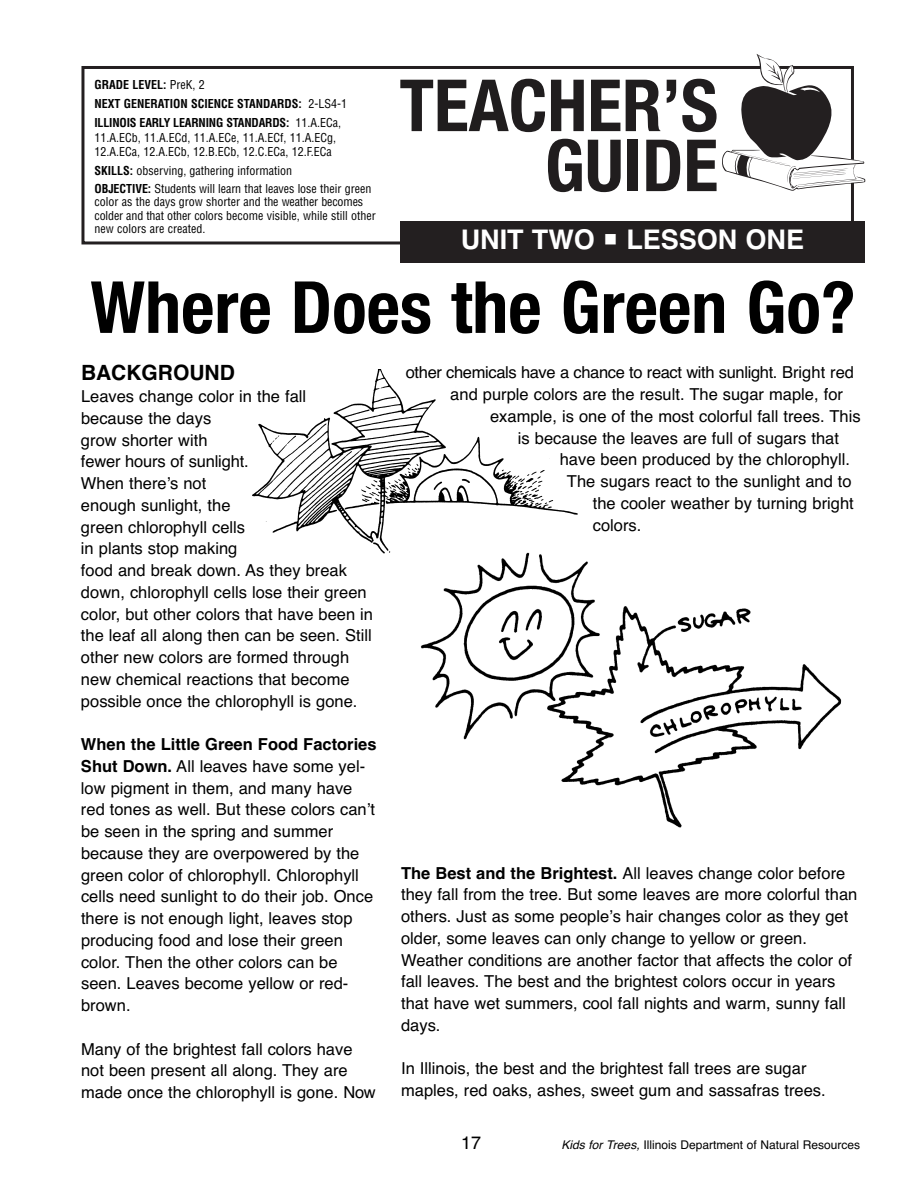
<style>
.page{position:relative;width:918px;height:1188px;background:#fff}
.page>*{position:absolute;margin:0;border:0;box-sizing:border-box;transform-origin:0 0}
.t1{font:700 condensed 72px "Helvetica Neue LT Std";color:#000}
.t2{font:700 condensed 72px/60px "Helvetica Neue LT Std";color:#201d1e;text-align:right}
.t3{font:700 27px "Helvetica";color:#fff}
.t4{font:700 21px "Helvetica";color:#000}
.t5{font:18px "Helvetica";color:#000}
.t6{font:16.5px/21.8px "Helvetica";color:#000}
.t7{font:16.5px "Helvetica";letter-spacing:-.02em;color:#000}
.t8{font:condensed 12px/13.5px "Helvetica";color:#000}
.t9{font:700 condensed 12px/18.9px "Helvetica";color:#000}
.t10{font:12px "Helvetica";color:#000}
.s1{font-weight:400}
.s2{font-weight:700}
.s3{font-style:italic}
</style>
<div class="page">
<div style="left:81px;top:66px;width:773px;height:178px;border:3px solid #231f20"></div>
<svg style="left:722px;top:54px;width:143px;height:137px"></svg>
<div style="left:400px;top:221px;width:465px;height:41px;background:#231f20"></div>
<img style="left:252px;top:369px;width:326px;height:185px">
<div style="left:400px;top:546px;width:464px;height:296px;background:#fff"></div>
<img style="left:420px;top:552px;width:422px;height:276px">
<p class="t9" style="left:94px;top:76px;width:254px">GRADE LEVEL: <span class="s1">PreK, 2<br></span>NEXT GENERATION SCIENCE STANDARDS: <span class="s1">2-LS4-1<br></span>ILLINOIS EARLY LEARNING STANDARDS: <span class="s1">11.A.ECa,</span></p>
<p class="t8" style="left:94px;top:130px;width:243px;line-height:14.4px">11.A.ECb, 11.A.ECd, 11.A.ECe, 11.A.ECf, 11.A.ECg,<br>12.A.ECa, 12.A.ECb, 12.B.ECb, 12.C.ECa, 12.F.ECa</p>
<p class="t8" style="left:94px;top:162px;width:278px;line-height:18px"><span class="s2">SKILLS:</span> observing, gathering information<br><span class="s2">OBJECTIVE:</span> Students will learn that leaves lose their green</p>
<p class="t8" style="left:94px;top:196px;width:283px">color as the days grow shorter and the weather becomes colder and that other colors become visible, while still other new colors are created.</p>
<h1 class="t2" style="left:399px;top:82px;width:320px">TEACHER’S<br>GUIDE</h1>
<h2 class="t3" style="left:461px;top:224px;width:345px">UNIT TWO ○ LESSON ONE</h2>
<h1 class="t1" style="left:90px;top:281px;width:767px">Where Does the Green Go?</h1>
<p class="t4" style="left:81px;top:361px;width:155px">BACKGROUND</p>
<p class="t6" style="left:81px;top:386px;width:294px">Leaves change color in the fall<br>because the days<br>grow shorter with<br>fewer hours of sunlight.<br>When there’s not<br>enough sunlight, the<br>green chlorophyll cells<br>in plants stop making<br>food and break down. As they break down, chlorophyll cells lose their green color, but other colors that have been in the leaf all along then can be seen. Still other new colors are formed through new chemical reactions that become possible once the chlorophyll is gone.</p>
<p class="t6" style="left:81px;top:734px;width:297px"><span class="s2">When the Little Green Food Factories Shut Down.</span> All leaves have some yel&shy;low pigment in them, and many have red tones as well. But these colors can’t be seen in the spring and summer because they are overpowered by the green color of chlorophyll. Chlorophyll cells need sunlight to do their job. Once there is not enough light, leaves stop producing food and lose their green color. Then the other colors can be seen. Leaves become yellow or red&shy;brown.</p>
<p class="t6" style="left:81px;top:1038px;width:296px">Many of the brightest fall colors have not been present all along. They are made once the chlorophyll is gone. Now</p>
<p class="t7" style="left:406px;top:363px;width:450px">other chemicals have a chance to react with sunlight. Bright red</p>
<p class="t6" style="left:450px;top:384px;width:394px">and purple colors are the result. The sugar maple, for</p>
<p class="t6" style="left:490px;top:405px;width:372px">example, is one of the most colorful fall trees. This</p>
<p class="t6" style="left:518px;top:427px;width:323px">is because the leaves are full of sugars that</p>
<p class="t6" style="left:560px;top:449px;width:292px">have been produced by the chlorophyll.</p>
<p class="t6" style="left:567px;top:471px;width:286px">The sugars react to the sunlight and to</p>
<p class="t6" style="left:593px;top:492px;width:262px">the cooler weather by turning bright</p>
<p class="t6" style="left:593px;top:514px;width:50px">colors.</p>
<p class="t6" style="left:401px;top:862px;width:458px"><span class="s2">The Best and the Brightest.</span> All leaves change color before they fall from the tree. But some leaves are more colorful than others. Just as some people’s hair changes color as they get older, some leaves can only change to yellow or green.<br>Weather conditions are another factor that affects the color of fall leaves. The best and the brightest colors occur in years that have wet summers, cool fall nights and warm, sunny fall days.</p>
<p class="t6" style="left:401px;top:1058px;width:426px">In Illinois, the best and the brightest fall trees are sugar maples, red oaks, ashes, sweet gum and sassafras trees.</p>
<p class="t5" style="left:461px;top:1132px;width:22px">17</p>
<p class="t10" style="left:562px;top:1138px;width:300px"><span class="s3">Kids for Trees,</span> Illinois Department of Natural Resources</p>
</div>
